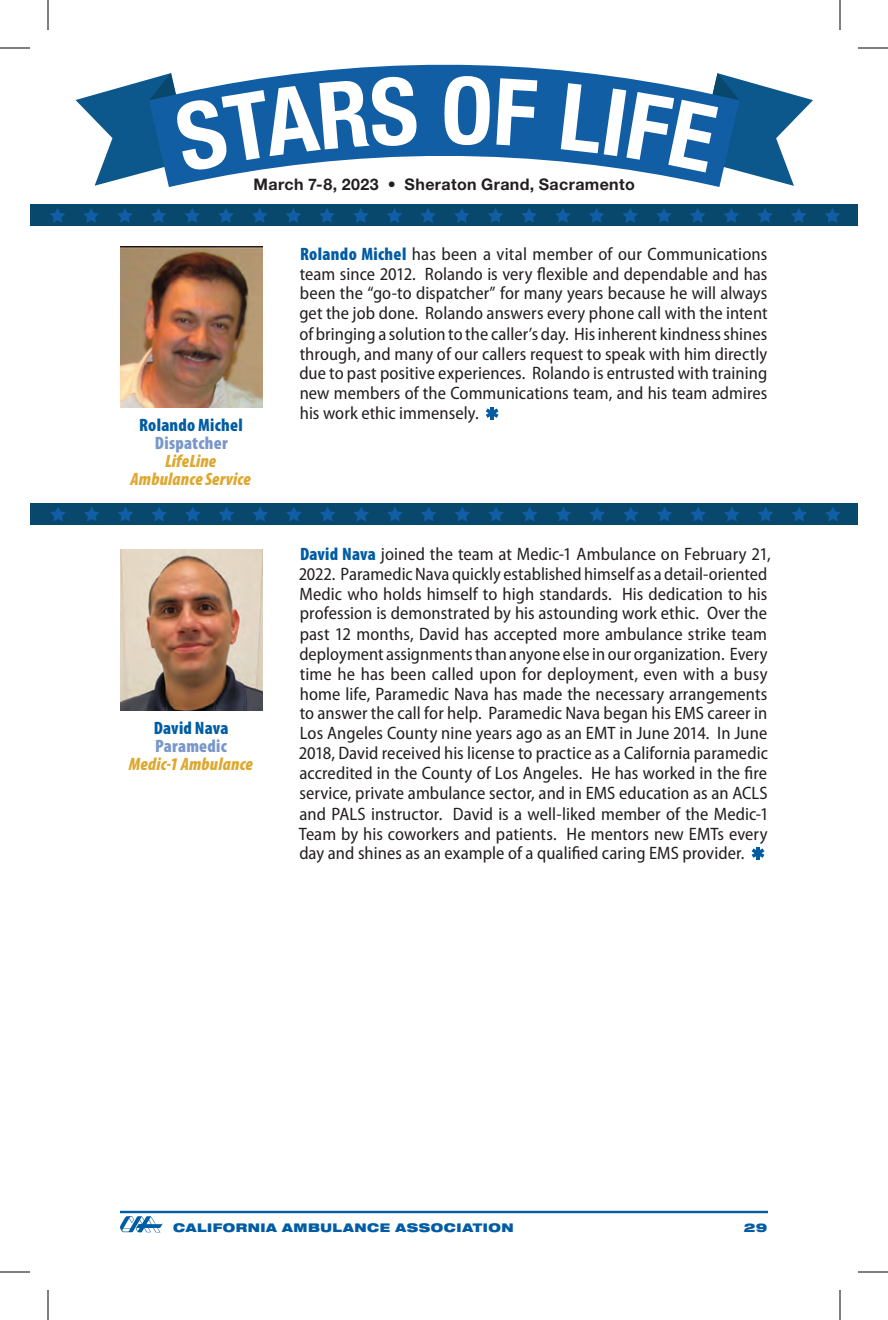
<style>
.page{position:relative;width:888px;height:1320px;background:#fff}
.page>*{position:absolute;margin:0;border:0;box-sizing:border-box;transform-origin:0 0}
.t1{font:semi-condensed 18px/20px "Myriad Pro";letter-spacing:.005em;color:#231f20;text-align:justify}
.t2{font:italic 900 condensed 18px/18px "Myriad Pro";letter-spacing:.015em;color:#dda82f;text-align:center}
.t3{font:900 condensed 18px "Myriad Pro";letter-spacing:.015em;color:#015ca3}
.t4{font:900 condensed 18px "Myriad Pro";letter-spacing:.015em;color:#7997c9}
.t5{font:700 16px "Helvetica Neue LT Pro";letter-spacing:.025em;color:#231f20}
.t6{font:900 expanded 12px "Helvetica Neue LT Pro";letter-spacing:.04em;color:#015ca3}
.s1{font-weight:900;font-stretch:condensed;color:#015ca3}
</style>
<div class="page">
<svg style="left:168px;top:64px;width:552px;height:123px"></svg>
<div style="left:30px;top:204px;width:828px;height:22px;background:#08486d"></div>
<svg style="left:50px;top:208px;width:15px;height:15px"></svg>
<svg style="left:420px;top:208px;width:16px;height:15px"></svg>
<svg style="left:387px;top:208px;width:15px;height:15px"></svg>
<svg style="left:353px;top:208px;width:16px;height:15px"></svg>
<svg style="left:319px;top:208px;width:16px;height:15px"></svg>
<svg style="left:286px;top:208px;width:15px;height:15px"></svg>
<svg style="left:252px;top:208px;width:15px;height:15px"></svg>
<svg style="left:218px;top:208px;width:16px;height:15px"></svg>
<svg style="left:185px;top:208px;width:15px;height:15px"></svg>
<svg style="left:151px;top:208px;width:15px;height:15px"></svg>
<svg style="left:117px;top:208px;width:16px;height:15px"></svg>
<svg style="left:83px;top:208px;width:16px;height:15px"></svg>
<svg style="left:454px;top:208px;width:16px;height:15px"></svg>
<svg style="left:825px;top:208px;width:15px;height:15px"></svg>
<svg style="left:791px;top:208px;width:16px;height:15px"></svg>
<svg style="left:757px;top:208px;width:16px;height:15px"></svg>
<svg style="left:724px;top:208px;width:15px;height:15px"></svg>
<svg style="left:690px;top:208px;width:15px;height:15px"></svg>
<svg style="left:656px;top:208px;width:16px;height:15px"></svg>
<svg style="left:623px;top:208px;width:15px;height:15px"></svg>
<svg style="left:589px;top:208px;width:15px;height:15px"></svg>
<svg style="left:555px;top:208px;width:16px;height:15px"></svg>
<svg style="left:521px;top:208px;width:16px;height:15px"></svg>
<svg style="left:488px;top:208px;width:15px;height:15px"></svg>
<hr style="left:120px;top:1211px;width:648px;height:2px;background:#015ca3">
<svg style="left:120px;top:1216px;width:43px;height:16px"></svg>
<hr style="left:490px;top:407px;width:4px;height:13px;background:#015ca3">
<svg style="left:486px;top:408px;width:13px;height:10px"></svg>
<hr style="left:756px;top:847px;width:4px;height:13px;background:#015ca3">
<svg style="left:752px;top:848px;width:12px;height:10px"></svg>
<img style="left:120px;top:247px;width:142px;height:160px">
<img style="left:120px;top:549px;width:142px;height:161px">
<div style="left:31px;top:503px;width:827px;height:22px;background:#08486d"></div>
<svg style="left:50px;top:507px;width:16px;height:14px"></svg>
<svg style="left:421px;top:507px;width:15px;height:14px"></svg>
<svg style="left:387px;top:507px;width:16px;height:14px"></svg>
<svg style="left:354px;top:507px;width:15px;height:14px"></svg>
<svg style="left:320px;top:507px;width:15px;height:14px"></svg>
<svg style="left:286px;top:507px;width:16px;height:14px"></svg>
<svg style="left:252px;top:507px;width:16px;height:14px"></svg>
<svg style="left:219px;top:507px;width:15px;height:14px"></svg>
<svg style="left:185px;top:507px;width:16px;height:14px"></svg>
<svg style="left:151px;top:507px;width:16px;height:14px"></svg>
<svg style="left:118px;top:507px;width:15px;height:14px"></svg>
<svg style="left:84px;top:507px;width:16px;height:14px"></svg>
<svg style="left:455px;top:507px;width:15px;height:14px"></svg>
<svg style="left:825px;top:507px;width:16px;height:14px"></svg>
<svg style="left:792px;top:507px;width:15px;height:14px"></svg>
<svg style="left:758px;top:507px;width:15px;height:14px"></svg>
<svg style="left:724px;top:507px;width:16px;height:14px"></svg>
<svg style="left:690px;top:507px;width:16px;height:14px"></svg>
<svg style="left:657px;top:507px;width:15px;height:14px"></svg>
<svg style="left:623px;top:507px;width:16px;height:14px"></svg>
<svg style="left:589px;top:507px;width:16px;height:14px"></svg>
<svg style="left:556px;top:507px;width:15px;height:14px"></svg>
<svg style="left:522px;top:507px;width:16px;height:14px"></svg>
<svg style="left:488px;top:507px;width:16px;height:14px"></svg>
<hr style="left:0;top:48px;width:30px;height:1px;background:#000">
<hr style="left:858px;top:48px;width:30px;height:1px;background:#000">
<hr style="left:0;top:1272px;width:30px;height:1px;background:#000">
<hr style="left:858px;top:1272px;width:30px;height:1px;background:#000">
<hr style="left:48px;top:0;width:1px;height:30px;background:#000">
<hr style="left:48px;top:1290px;width:1px;height:30px;background:#000">
<hr style="left:840px;top:0;width:1px;height:30px;background:#000">
<hr style="left:840px;top:1290px;width:1px;height:30px;background:#000">
<svg style="left:76px;top:73px;width:341px;height:113px"></svg>
<div style="left:444px;top:76px;width:46px;height:69px;background:#115ea5"></div>
<div style="left:496px;top:78px;width:41px;height:69px;background:#115ea5"></div>
<svg style="left:561px;top:73px;width:252px;height:113px"></svg>
<p class="t5" style="left:254px;top:174px;width:383px">March 7-8, 2023 • Sheraton Grand, Sacramento</p>
<p class="t3" style="left:139px;top:415px;width:105px">Rolando Michel</p>
<p class="t4" style="left:155px;top:433px;width:74px">Dispatcher</p>
<p class="t2" style="left:130px;top:453px;width:122px">LifeLine<br>Ambulance Service</p>
<p class="t3" style="left:154px;top:718px;width:76px">David Nava</p>
<p class="t4" style="left:155px;top:736px;width:73px">Paramedic</p>
<p class="t2" style="left:129px;top:756px;width:126px">Medic-1 Ambulance</p>
<p class="t1" style="left:299px;top:244px;width:470px"><span class="s1">Rolando Michel</span> has been a vital member of our Communications team since 2012. Rolando is very flexible and dependable and has been the “go-to dispatcher” for many years because he will always get the job done. Rolando answers every phone call with the intent of bringing a solution to the caller’s day. His inherent kindness shines through, and many of our callers request to speak with him directly due to past positive experiences. Rolando is entrusted with training new members of the Communications team, and his team admires his work ethic immensely.</p>
<p class="t1" style="left:299px;top:544px;width:474px;text-align:left"><span class="s1">David Nava</span> joined the team at Medic-1 Ambulance on February 21, 2022. Paramedic Nava quickly established himself as a detail-oriented Medic who holds himself to high standards. His dedication to his profession is demonstrated by his astounding work ethic. Over the past 12 months, David has accepted more ambulance strike team deployment assignments than anyone else in our organization. Every time he has been called upon for deployment, even with a busy home life, Paramedic Nava has made the necessary arrangements to answer the call for help. Paramedic Nava began his EMS career in Los Angeles County nine years ago as an EMT in June 2014. In June 2018, David received his license to practice as a California paramedic accredited in the County of Los Angeles. He has worked in the fire service, private ambulance sector, and in EMS education as an ACLS and PALS instructor. David is a well-liked member of the Medic-1<br>Team by his coworkers and patients. He mentors new EMTs every day and shines as an example of a qualified caring EMS provider.</p>
<p class="t6" style="left:173px;top:1220px;width:342px">CALIFORNIA AMBULANCE ASSOCIATION</p>
<p class="t6" style="left:744px;top:1220px;width:25px">29</p>
</div>
